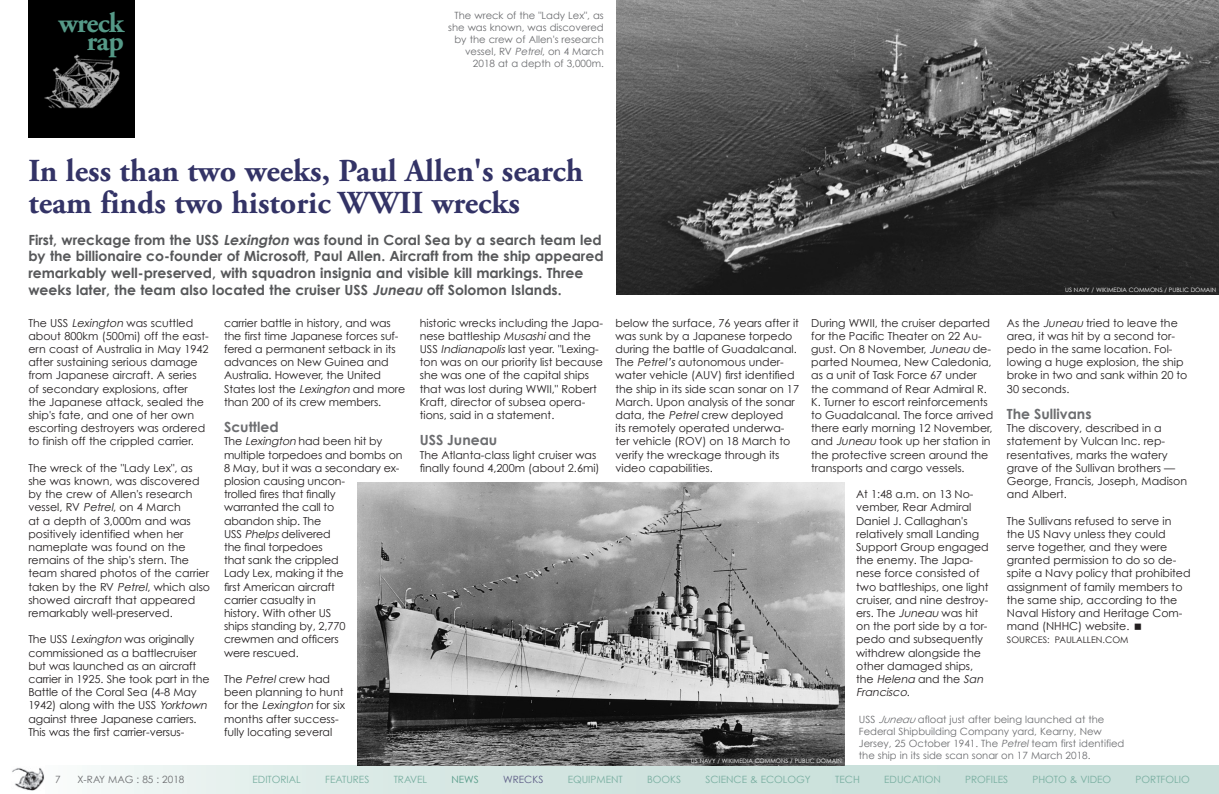
<style>
.page{position:relative;width:1219px;height:794px;background:#fff}
.page>*{position:absolute;margin:0;border:0;box-sizing:border-box;transform-origin:0 0}
.Standfirst_Manchet{font:700 32px/32px "Adobe Garamond Pro";color:#336}
.Body__11pt{font:700 28.5px "Adobe Garamond Pro";letter-spacing:-.025em;color:#559987}
.Standfirst_Manchet-2{font:700 14px/16.8px "Century Gothic";color:#57585a}
.t1{font:700 14px "Century Gothic";color:#6c6d70}
.Standfirst_Manchet-3{font:11px/13.2px "Century Gothic";color:#231f20}
.Standfirst_Manchet-4{font:10px/12px "Century Gothic";color:#6c6d70}
.t2{font:10px "Century Gothic";color:#77ad9f}
.t3{font:10px "Century Gothic";color:#5c5c85}
.t4{font:10px "Century Gothic";color:#559987}
.t5{font:9px "Century Gothic";color:#231f20}
.Standfirst_Manchet-5{font:6px "Century Gothic";color:#fff}
.s1{font-style:italic}
</style>
<div class="page">
<div style="left:0;top:765px;width:1219px;height:29px;background:linear-gradient(to right,#edf5f3,#c0dad4)"></div>
<div style="left:12px;top:764px;width:32px;height:29px;background:#fff"></div>
<img style="left:12px;top:768px;width:32px;height:22px">
<div style="left:28px;top:0;width:107px;height:137px;background:#000"></div>
<img style="left:44px;top:54px;width:76px;height:55px">
<img style="left:617px;top:0;width:602px;height:295px">
<img style="left:357px;top:482px;width:488px;height:283px">
<p class="Body__11pt" style="left:58px;top:7px;width:67px">wreck</p>
<p class="Body__11pt" style="left:87px;top:25px;width:39px">rap</p>
<p class="Standfirst_Manchet-4" style="left:448px;top:9px;width:157px;text-align:right">The wreck of the "Lady Lex", as she was known, was discovered by the crew of Allen's research vessel, RV <span class="s1">Petrel</span>, on 4 March<br>2018 at a depth of 3,000m.</p>
<p class="Standfirst_Manchet" style="left:28px;top:156px;width:556px">In less than two weeks, Paul Allen's search team finds two historic WWII wrecks</p>
<p class="Standfirst_Manchet-2" style="left:28px;top:231px;width:577px">First, wreckage from the USS <span class="s1">Lexington</span> was found in Coral Sea by a search team led by the billionaire co-founder of Microsoft, Paul Allen. Aircraft from the ship appeared remarkably well-preserved, with squadron insignia and visible kill markings. Three weeks later, the team also located the cruiser USS <span class="s1">Juneau</span> off Solomon Islands.</p>
<p class="Standfirst_Manchet-3" style="left:28px;top:316px;width:182px">The USS <span class="s1">Lexington</span> was scuttled about 800km (500mi) off the east&shy;ern coast of Australia in May 1942 after sustaining serious damage from Japanese aircraft. A series of secondary explosions, after<br>the Japanese attack, sealed the ship's fate, and one of her own escorting destroyers was ordered to finish off the crippled carrier.</p>
<p class="Standfirst_Manchet-3" style="left:28px;top:461px;width:183px">The wreck of the "Lady Lex", as she was known, was discovered by the crew of Allen's research vessel, RV <span class="s1">Petrel</span>, on 4 March<br>at a depth of 3,000m and was positively identified when her nameplate was found on the remains of the ship's stern. The team shared photos of the carrier taken by the RV <span class="s1">Petrel</span>, which also showed aircraft that appeared remarkably well-preserved.</p>
<p class="Standfirst_Manchet-3" style="left:28px;top:632px;width:183px">The USS <span class="s1">Lexington</span> was originally commissioned as a battlecruiser but was launched as an aircraft carrier in 1925. She took part in the Battle of the Coral Sea (4-8 May 1942) along with the USS <span class="s1">Yorktown </span>against three Japanese carriers.<br>This was the first carrier-versus-</p>
<p class="Standfirst_Manchet-3" style="left:224px;top:316px;width:183px">carrier battle in history, and was the first time Japanese forces suf&shy;fered a permanent setback in its advances on New Guinea and<br>Australia. However, the United<br>States lost the <span class="s1">Lexington</span> and more than 200 of its crew members.</p>
<p class="t1" style="left:224px;top:418px;width:56px">Scuttled</p>
<p class="Standfirst_Manchet-3" style="left:224px;top:434px;width:180px">The <span class="s1">Lexington</span> had been hit by multiple torpedoes and bombs on<br>8 May, but it was a secondary ex&shy;plosion causing uncon-<br>trolled fires that finally<br>warranted the call to<br>abandon ship. The<br>USS <span class="s1">Phelps</span>delivered<br>the final torpedoes<br>that sank the crippled<br>Lady Lex, making it the<br>first American aircraft<br>carrier casualty in<br>history. With other US<br>ships standing by, 2,770<br>crewmen and officers<br>were rescued.</p>
<p class="Standfirst_Manchet-3" style="left:224px;top:672px;width:122px">The <span class="s1">Petrel</span> crew had been planning to hunt for the <span class="s1">Lexington</span> for six months after success&shy;fully locating several</p>
<p class="Standfirst_Manchet-3" style="left:420px;top:316px;width:185px">historic wrecks including the Japa&shy;nese battleship <span class="s1">Musashi</span> and the USS <span class="s1">Indianapolis</span> last year. "Lexing&shy;ton was on our priority list because she was one of the capital ships that was lost during WWII," Robert Kraft, director of subsea opera&shy;tions, said in a statement.</p>
<p class="t1" style="left:420px;top:431px;width:79px">USS Juneau</p>
<p class="Standfirst_Manchet-3" style="left:420px;top:448px;width:181px">The Atlanta-class light cruiser was finally found 4,200m (about 2.6mi)</p>
<p class="Standfirst_Manchet-3" style="left:615px;top:316px;width:185px">below the surface, 76 years after it was sunk by a Japanese torpedo during the battle of Guadalcanal.</p>
<p class="Standfirst_Manchet-3" style="left:615px;top:355px;width:185px">The <span class="s1">Petrel’s</span> autonomous under&shy;water vehicle (AUV) first identified the ship in its side scan sonar on 17<br>March. Upon analysis of the sonar data, the <span class="s1">Petrel</span> crew deployed<br>its remotely operated underwa&shy;ter vehicle (ROV) on 18 March to verify the wreckage through its video capabilities.</p>
<p class="Standfirst_Manchet-3" style="left:811px;top:316px;width:184px">During WWII, the cruiser departed for the Pacific Theater on 22 Au&shy;gust. On 8 November, <span class="s1">Juneau</span> de&shy;parted Noumea, New Caledonia, as a unit of Task Force 67 under the command of Rear Admiral R.<br>K. Turner to escort reinforcements to Guadalcanal. The force arrived there early morning 12 November, and <span class="s1">Juneau</span> took up her station in the protective screen around the transports and cargo vessels.</p>
<p class="Standfirst_Manchet-3" style="left:856px;top:487px;width:134px">At 1:48 a.m. on 13 No&shy;vember, Rear Admiral<br>Daniel J. Callaghan's relatively small Landing<br>Support Group engaged the enemy. The Japa&shy;nese force consisted of two battleships, one light cruiser, and nine destroy&shy;ers. The <span class="s1">Juneau</span> was hit on the port side by a tor&shy;pedo and subsequently withdrew alongside the other damaged ships,<br>t h e <span class="s1">Helena</span> a n d t h e <span class="s1">San<br>Francisco</span>.</p>
<p class="Standfirst_Manchet-5" style="left:1065px;top:286px;width:152px">US NAVY / WIKIMEDIA COMMONS / PUBLIC DOMAIN</p>
<p class="Standfirst_Manchet-3" style="left:1007px;top:316px;width:182px">As the <span class="s1">Juneau</span> tried to leave the area, it was hit by a second tor&shy;pedo in the same location. Fol&shy;lowing a huge explosion, the ship broke in two and sank within 20 to<br>30 seconds.</p>
<p class="t1" style="left:1007px;top:405px;width:86px">The Sullivans</p>
<p class="Standfirst_Manchet-3" style="left:1007px;top:421px;width:182px">The discovery, described in a statement by Vulcan Inc. rep&shy;resentatives, marks the watery grave of the Sullivan brothers —<br>George, Francis, Joseph, Madison and Albert.</p>
<p class="Standfirst_Manchet-3" style="left:1007px;top:514px;width:185px">The Sullivans refused to serve in the US Navy unless they could serve together, and they were granted permission to do so de&shy;spite a Navy policy that prohibited assignment of family members to the same ship, according to the<br>Naval History and Heritage Com&shy;mand (NHHC) website.</p>
<p class="t5" style="left:1007px;top:634px;width:123px">SOURCES: PAULALLEN.COM</p>
<p class="Standfirst_Manchet-5" style="left:691px;top:757px;width:152px">US NAVY / WIKIMEDIA COMMONS / PUBLIC DOMAIN</p>
<p class="Standfirst_Manchet-4" style="left:859px;top:713px;width:267px">USS <span class="s1">Juneau</span>afloat just after being launched at the Federal Shipbuilding Company yard, Kearny, New Jersey, 25 October 1941. The <span class="s1">Petrel</span> team first identified the ship in its side scan sonar on 17 March 2018.</p>
<p class="Standfirst_Manchet-4" style="left:55px;top:773px;width:7px">7</p>
<p class="Standfirst_Manchet-4" style="left:78px;top:773px;width:108px">X-RAY MAG : 85 : 2018</p>
<p class="t2" style="left:253px;top:773px;width:50px">EDITORIAL</p>
<p class="t2" style="left:325px;top:773px;width:46px">FEATURES</p>
<p class="t2" style="left:394px;top:773px;width:35px">TRAVEL</p>
<p class="t4" style="left:452px;top:773px;width:29px">NEWS</p>
<p class="t3" style="left:503px;top:773px;width:42px">WRECKS</p>
<p class="t2" style="left:568px;top:773px;width:57px">EQUIPMENT</p>
<p class="t2" style="left:647px;top:773px;width:36px">BOOKS</p>
<p class="t2" style="left:705px;top:773px;width:107px">SCIENCE &amp; ECOLOGY</p>
<p class="t2" style="left:835px;top:773px;width:26px">TECH</p>
<p class="t2" style="left:884px;top:773px;width:58px">EDUCATION</p>
<p class="t2" style="left:965px;top:773px;width:44px">PROFILES</p>
<p class="t2" style="left:1032px;top:773px;width:80px">PHOTO &amp; VIDEO</p>
<p class="t2" style="left:1136px;top:773px;width:56px">PORTFOLIO</p>
</div>
